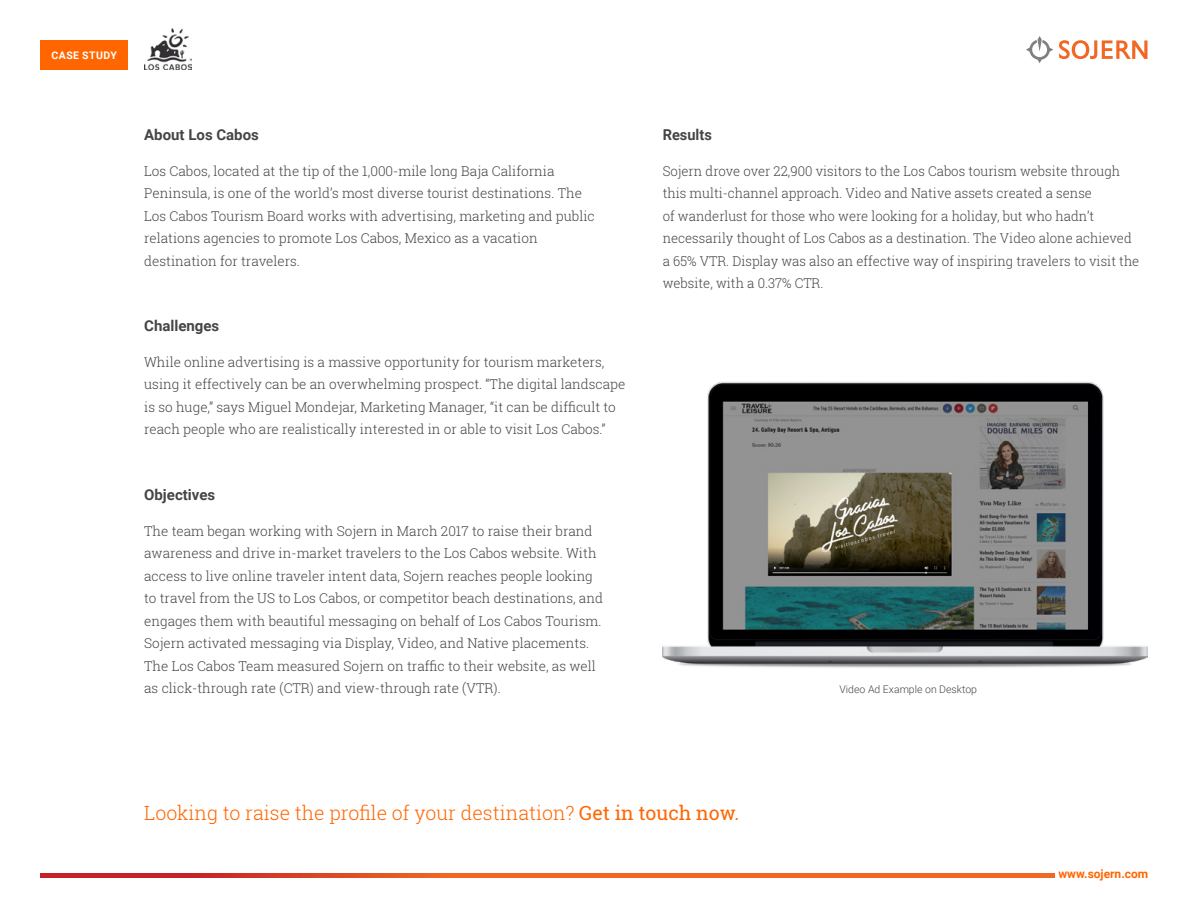
<style>
.page{position:relative;width:1188px;height:918px;background:#fff}
.page>*{position:absolute;margin:0;border:0;box-sizing:border-box;transform-origin:0 0}
.t1{font:300 19.5px "Roboto Slab";color:#f60}
.t2{font:700 15px "Roboto";color:#454545}
.t3{font:300 13.5px/22.5px "Roboto Slab";color:#454545}
.t4{font:700 12px "Roboto";color:#f60}
.t5{font:300 10.5px "Roboto";color:#454545}
.t6{font:700 10.5px "Roboto";letter-spacing:.045em;color:#fff}
.s1{font-weight:400}
</style>
<div class="page">
<svg style="left:1059px;top:40px;width:88px;height:19px"></svg>
<svg style="left:1026px;top:36px;width:27px;height:27px"></svg>
<svg style="left:40px;top:874px;width:1014px;height:4px;background:#e55423"></svg>
<div style="left:40px;top:40px;width:88px;height:30px;background:#f60"></div>
<img style="left:144px;top:29px;width:47px;height:40px">
<img style="left:663px;top:381px;width:485px;height:287px">
<p class="t6" style="left:51px;top:48px;width:67px">CASE STUDY</p>
<p class="t2" style="left:144px;top:124px;width:116px">About Los Cabos</p>
<p class="t3" style="left:144px;top:159px;width:452px">Los Cabos, located at the tip of the 1,000-mile long Baja California Peninsula, is one of the world’s most diverse tourist destinations. The Los Cabos Tourism Board works with advertising, marketing and public relations agencies to promote Los Cabos, Mexico as a vacation destination for travelers.</p>
<p class="t2" style="left:144px;top:315px;width:77px">Challenges</p>
<p class="t3" style="left:144px;top:350px;width:483px">While online advertising is a massive opportunity for tourism marketers, using it effectively can be an overwhelming prospect. “The digital landscape is so huge,” says Miguel Mondejar, Marketing Manager, “it can be difficult to reach people who are realistically interested in or able to visit Los Cabos.”</p>
<p class="t2" style="left:144px;top:484px;width:72px">Objectives</p>
<p class="t3" style="left:144px;top:519px;width:460px">The team began working with Sojern in March 2017 to raise their brand awareness and drive in-market travelers to the Los Cabos website. With access to live online traveler intent data, Sojern reaches people looking to travel from the US to Los Cabos, or competitor beach destinations, and engages them with beautiful messaging on behalf of Los Cabos Tourism.<br>Sojern activated messaging via Display, Video, and Native placements.<br>The Los Cabos Team measured Sojern on traffic to their website, as well as click-through rate (CTR) and view-through rate (VTR).</p>
<p class="t2" style="left:663px;top:124px;width:51px">Results</p>
<p class="t3" style="left:663px;top:159px;width:478px">Sojern drove over 22,900 visitors to the Los Cabos tourism website through this multi-channel approach. Video and Native assets created a sense<br>of wanderlust for those who were looking for a holiday, but who hadn’t necessarily thought of Los Cabos as a destination. The Video alone achieved a 65% VTR. Display was also an effective way of inspiring travelers to visit the website, with a 0.37% CTR.</p>
<p class="t5" style="left:839px;top:682px;width:139px">Video Ad Example on Desktop</p>
<h1 class="t1" style="left:144px;top:800px;width:597px">Looking to raise the profile of your destination? <span class="s1">Get in touch now.</span></h1>
<p class="t4" style="left:1058px;top:865px;width:91px">www.sojern.com</p>
</div>
